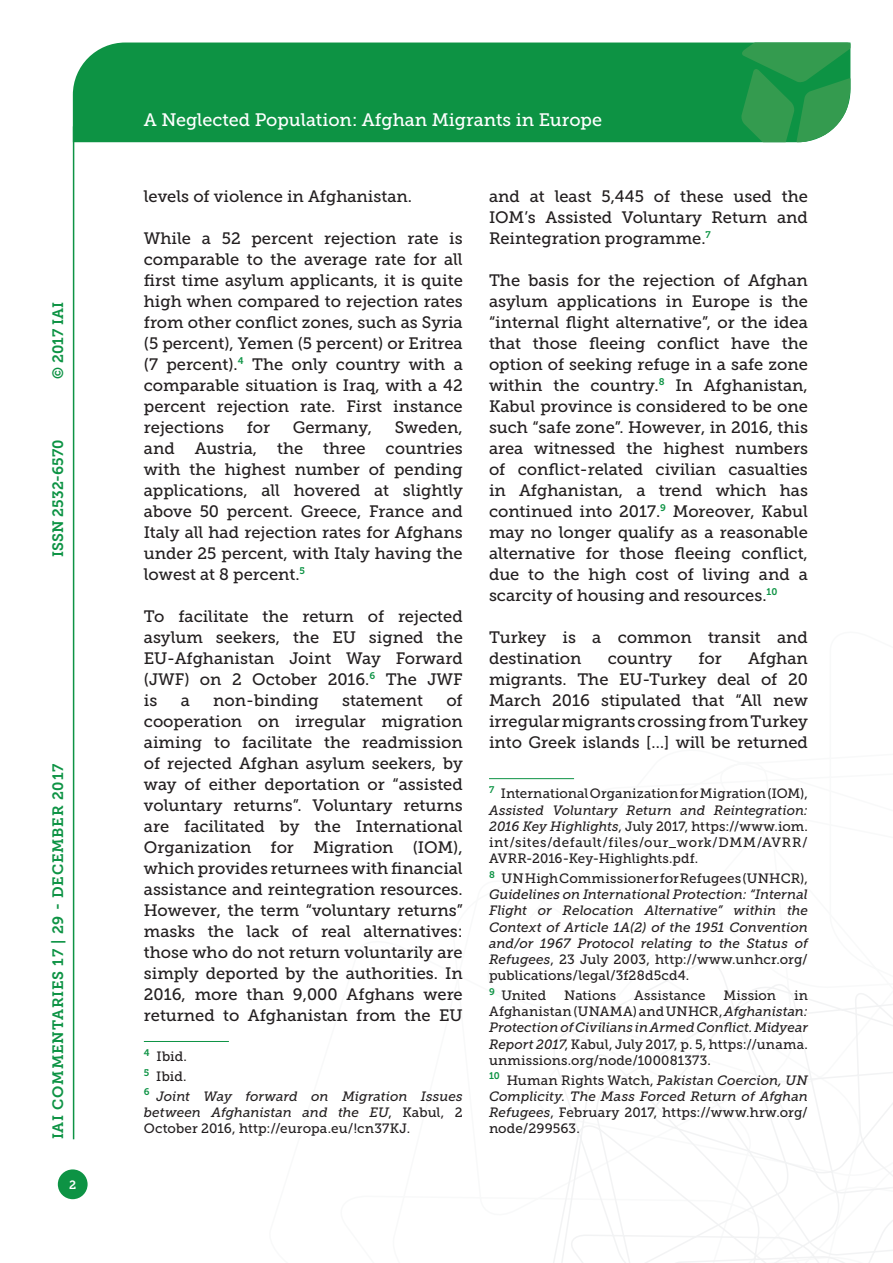
<style>
.page{position:relative;width:893px;height:1263px;background:#fff}
.page>*{position:absolute;margin:0;border:0;box-sizing:border-box;transform-origin:0 0}
.t1{font:18px "Museo Slab 500";color:#fff}
.t2{font:16.5px/21px "Museo Slab 500";color:#231f20;text-align:justify}
.t3{font:15px "Museo Slab 700";letter-spacing:.05em;color:#0d9344}
.t4{font:15px "Museo Slab 700";color:#0d9344}
.t5{font:13.5px/16.2px "Museo Slab 500";letter-spacing:.015em;color:#231f20;text-align:justify}
.t6{font:italic 13.5px/16.2px "Museo Slab 500";color:#231f20;text-align:justify}
.t7{font:13.5px "Museo Slab 500";letter-spacing:-.005em;color:#231f20}
.t8{font:12px "Museo Slab 700";color:#fff}
.s1{font-style:normal}
.s2{font-style:italic}
</style>
<div class="page">
<svg style="left:553px;top:960px;width:340px;height:303px"></svg>
<div style="left:73px;top:43px;width:668px;height:99px;background:#0d9344"></div>
<svg style="left:741px;top:43px;width:109px;height:99px;background:#339d54"></svg>
<div style="left:58px;top:1169px;width:30px;height:30px;background:#0d9344;border-radius:50%"></div>
<hr style="left:73px;top:126px;width:1px;height:1013px;background:#0d9344">
<hr style="left:144px;top:1041px;width:85px;height:1px;background:#0d9344">
<hr style="left:489px;top:778px;width:85px;height:1px;background:#0d9344">
<p class="t3" style="left:50px;top:379px;width:78px;rotate:-90deg">© 2017 IAI</p>
<p class="t4" style="left:50px;top:557px;width:119px;rotate:-90deg">ISSN 2532-6570</p>
<p class="t3" style="left:50px;top:1139px;width:377px;rotate:-90deg">IAI COMMENTARIES 17 | 29 - DECEMBER 2017</p>
<p class="t8" style="left:69px;top:1178px;width:9px">2</p>
<p class="t1" style="left:144px;top:110px;width:460px">A Neglected Population: Afghan Migrants in Europe</p>
<p class="t2" style="left:144px;top:186px;width:270px">levels of violence in Afghanistan.</p>
<p class="t2" style="left:144px;top:227px;width:320px">While a 52 percent rejection rate is comparable to the average rate for all first time asylum applicants, it is quite high when compared to rejection rates from other conflict zones, such as Syria (5 percent), Yemen (5 percent) or Eritrea (7 percent).<sup>4</sup> The only country with a comparable situation is Iraq, with a 42 percent rejection rate. First instance rejections</p>
<p class="t2" style="left:144px;top:417px;width:320px;text-indent:251px">Sweden, and Austria, the three countries with the highest number of pending applications, all hovered at slightly above 50 percent. Greece, France and Italy all had rejection rates for Afghans under 25 percent, with Italy having the lowest at 8 percent.<sup>5</sup></p>
<p class="t2" style="left:144px;top:606px;width:320px">To facilitate the return of rejected asylum seekers, the EU signed the EU-Afghanistan Joint Way Forward (JWF) on 2 October 2016.<sup>6</sup> The JWF is</p>
<p class="t2" style="left:247px;top:417px;width:25px">for</p>
<p class="t2" style="left:293px;top:417px;width:81px">Germany,</p>
<p class="t2" style="left:144px;top:690px;width:320px;text-indent:302px">of cooperation on irregular migration aiming to facilitate the readmission of rejected Afghan asylum seekers, by way of either deportation or “assisted voluntary returns”. Voluntary returns are facilitated by the International Organization for Migration (IOM), which provides returnees with financial assistance and reintegration resources.<br>However, the term “voluntary returns” masks the lack of real alternatives: those who do not return voluntarily are simply deported by the authorities. In 2016, more than 9,000 Afghans were returned to Afghanistan from the EU</p>
<p class="t6" style="left:144px;top:1047px;width:320px;line-height:19.8px;text-align:left"><sup>4</sup> <span class="s1">Ibid.<br></span><sup>5</sup> <span class="s1">Ibid.<br></span><sup>6</sup> Joint Way forward on Migration Issues</p>
<p class="t5" style="left:144px;top:1104px;width:320px"><span class="s2">between Afghanistan and the EU</span>, Kabul, 2<br>October 2016, http://europa.eu/!cn37KJ.</p>
<p class="t2" style="left:181px;top:690px;width:11px">a</p>
<p class="t2" style="left:213px;top:690px;width:107px">non-binding</p>
<p class="t2" style="left:342px;top:690px;width:82px">statement</p>
<p class="t2" style="left:489px;top:186px;width:320px">and at least 5,445 of these used the IOM’s Assisted Voluntary Return and Reintegration programme.<sup>7</sup></p>
<p class="t2" style="left:489px;top:270px;width:320px">The basis for the rejection of Afghan asylum applications in Europe is the “internal flight alternative”, or the idea that those fleeing conflict have the option of seeking refuge in a safe zone within the country.<sup>8</sup> In Afghanistan, Kabul province is considered to be one such “safe zone”. However, in 2016, this area witnessed the highest numbers of conflict-related civilian casualties in Afghanistan, a trend which has continued into 2017.<sup>9</sup> Moreover, Kabul may no longer qualify as a reasonable alternative for those fleeing conflict, due to the high cost of living and a scarcity of housing and resources.<sup>10</sup></p>
<p class="t2" style="left:489px;top:627px;width:320px">Turkey is a common transit and destination</p>
<p class="t2" style="left:489px;top:648px;width:320px;text-indent:259px">Afghan migrants. The EU-Turkey deal of 20<br>March 2016 stipulated that “All new irregular migrants crossing from Turkey into Greek islands […] will be returned</p>
<p class="t5" style="left:489px;top:786px;width:320px"><sup>7</sup> International Organization for Migration (IOM), <span class="s2">Assisted Voluntary Return and Reintegration:<br>2016 Key Highlights</span>, July 2017, https://www.iom. int/sites/default/files/our_work/DMM/AVRR/ AVRR-2016-Key-Highlights.pdf.</p>
<p class="t6" style="left:489px;top:870px;width:320px"><sup>8</sup> <span class="s1">UN High Commissioner for Refugees (UNHCR), </span>Guidelines on International Protection: “Internal Flight or Relocation Alternative” within the Context of Article 1A(2) of the 1951 Convention and/or 1967 Protocol relating to the Status of Refugees<span class="s1">, 23 July 2003, http://www.unhcr.org/ publications/legal/3f28d5cd4.</span></p>
<p class="t5" style="left:489px;top:987px;width:59px"><sup>9</sup> United</p>
<p class="t7" style="left:564px;top:988px;width:54px">Nations</p>
<p class="t5" style="left:634px;top:987px;width:73px">Assistance</p>
<p class="t5" style="left:723px;top:987px;width:54px">Mission</p>
<p class="t2" style="left:608px;top:648px;width:66px">country</p>
<p class="t2" style="left:698px;top:648px;width:25px">for</p>
<p class="t5" style="left:489px;top:987px;width:320px;text-indent:305px">in Afghanistan (UNAMA) and UNHCR, <span class="s2">Afghanistan:<br>Protection of Civilians in Armed Conflict. Midyear Report 2017</span>, Kabul, July 2017, p. 5, https://unama. unmissions.org/node/100081373.</p>
<p class="t6" style="left:489px;top:1072px;width:320px"><sup>10</sup> <span class="s1">Human Rights Watch,</span> Pakistan Coercion, UN Complicity. The Mass Forced Return of Afghan Refugees<span class="s1">, February 2017, https://www.hrw.org/ node/299563.</span></p>
</div>
